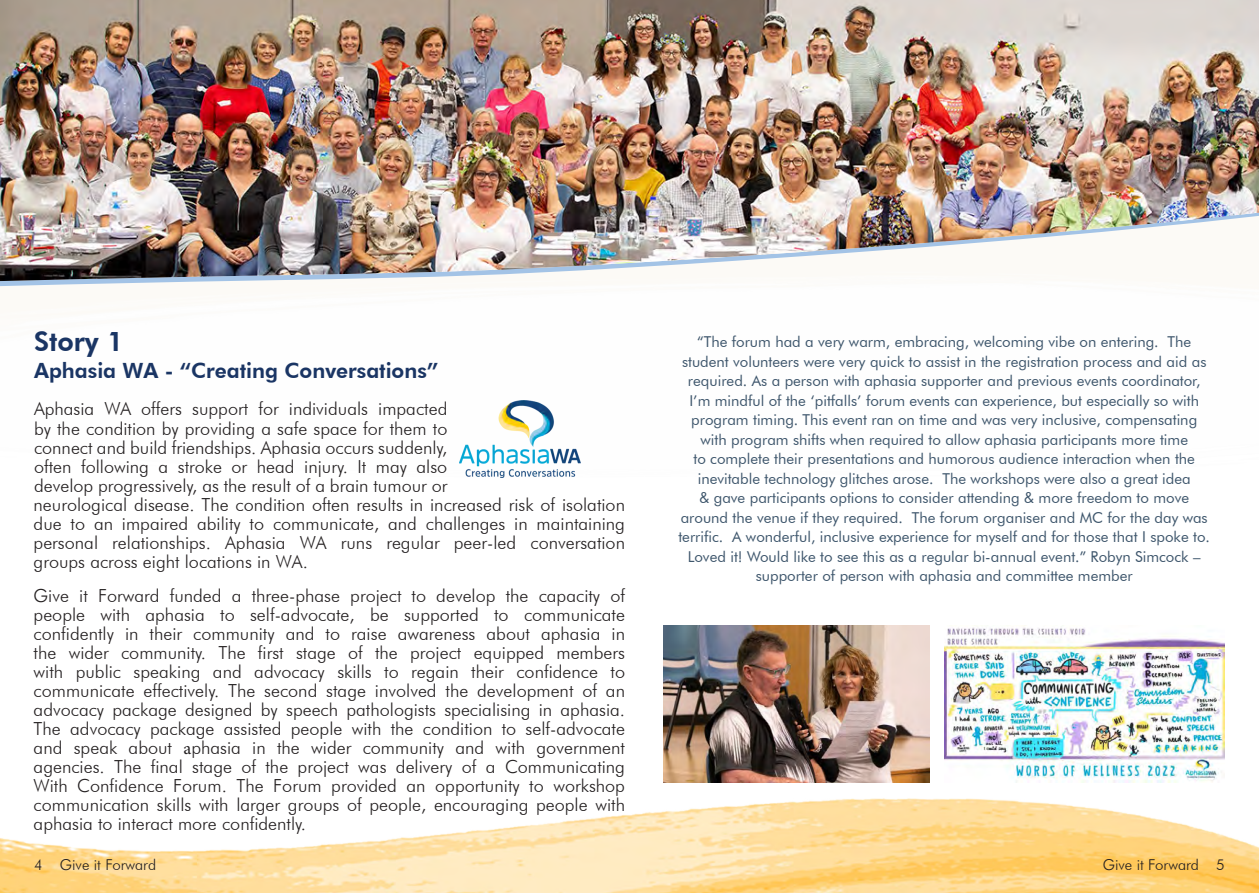
<style>
.page{position:relative;width:1259px;height:893px;background:#fff}
.page>*{position:absolute;margin:0;border:0;box-sizing:border-box;transform-origin:0 0}
.t1{font:800 27px "Futura BT";color:#1a3564}
.t2{font:800 21px "Futura BT";color:#1a3564}
.t3{font:300 18px/19px "Futura BT";color:#231f20;text-align:justify}
.t4{font:15px/19.5px "Futura BT";color:#3e566c;text-align:center}
.t5{font:300 15px "Futura BT";color:#231f20}
.s1{font-family:"Minion Pro";font-weight:400}
</style>
<div class="page">
<img style="left:459px;top:401px;width:121px;height:76px">
<img style="left:0;top:0;width:1259px;height:281px">
<img style="left:944px;top:625px;width:280px;height:153px">
<img style="left:663px;top:625px;width:266px;height:153px">
<img style="left:1px;top:778px;width:1258px;height:115px">
<p class="t1" style="left:34px;top:325px;width:91px">Story 1</p>
<p class="t2" style="left:34px;top:357px;width:406px">Aphasia WA - “Creating Conversations”</p>
<p class="t3" style="left:34px;top:399px;width:415px">Aphasia WA offers support for individuals impacted by the condition by providing a safe space for them to connect and build friendships. Aphasia occurs suddenly, often following a stroke or head injury. It may also develop progressively, as the result of a brain tumour or</p>
<p class="t3" style="left:34px;top:494px;width:593px">neurological disease. The condition often results in increased risk of isolation due to an impaired ability to communicate, and challenges in maintaining personal relationships. Aphasia WA runs regular peer-led conversation groups across eight locations in WA.</p>
<p class="t3" style="left:34px;top:586px;width:593px">Give it Forward funded a three-phase project to develop the capacity of people with aphasia to self-advocate, be supported to communicate confidently in their community and to raise awareness about aphasia in the wider community. The first stage of the project equipped members with public speaking and advocacy skills to regain their confidence to communicate effectively. The second stage involved the development of an advocacy package designed by speech pathologists specialising in aphasia.<br>The advocacy package assisted people with the condition to self-advocate and speak about <span class="s1">a</span>phasia in the wider community and with government agencies. The final stage of the project was delivery of a Communicating With Confidence Forum. The Forum provided an opportunity to workshop communication skills with larger groups of people, encouraging people with aphasia to interact more confidently.</p>
<p class="t5" style="left:34px;top:856px;width:124px">4 Give it Forward</p>
<p class="t5" style="left:1103px;top:856px;width:124px">Give it Forward 5</p>
<p class="t4" style="left:678px;top:332px;width:533px">“The forum had a very warm, embracing, welcoming vibe on entering. The student volunteers were very quick to assist in the registration process and aid as required. As a person with aphasia supporter and previous events coordinator, I’m mindful of the ‘pitfalls’ forum events can experience, but especially so with program timing. This event ran on time and was very inclusive, compensating with program shifts when required to allow aphasia participants more time<br>to complete their presentations and humorous audience interaction when the inevitable technology glitches arose. The workshops were also a great idea<br>&amp; gave participants options to consider attending &amp; more freedom to move around the venue if they required. The forum organiser and MC for the day was terrific. A wonderful, inclusive experience for myself and for those that I spoke to.<br>Loved it! Would like to see this as a regular bi-annual event.” Robyn Simcock – supporter of person with aphasia and committee member</p>
</div>
